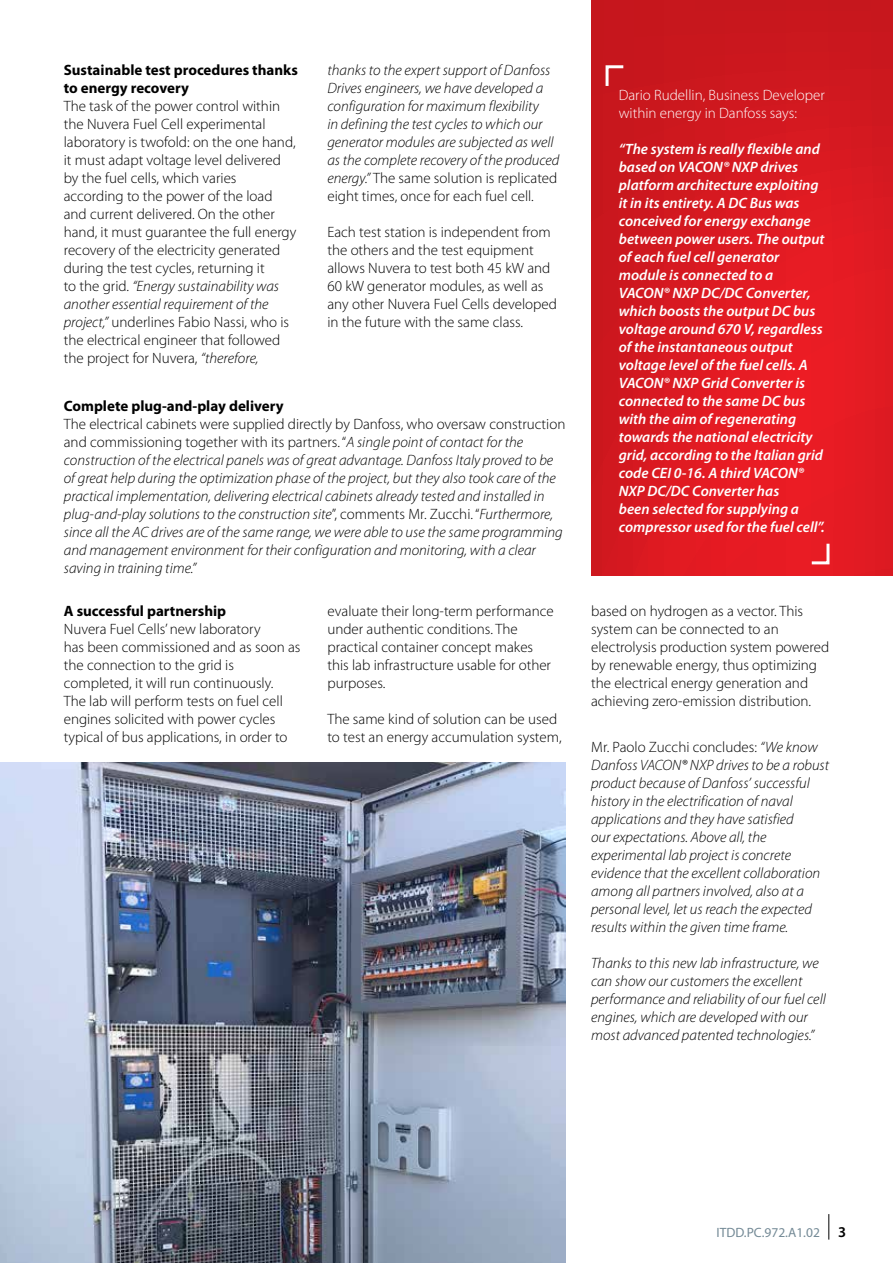
<style>
.page{position:relative;width:893px;height:1263px;background:#fff}
.page>*{position:absolute;margin:0;border:0;box-sizing:border-box;transform-origin:0 0}
.t1{font:italic 300 15px/18px "Myriad Pro";color:#000}
.t2{font:300 15px/18px "Myriad Pro";color:#000}
.t3{font:italic 600 15px/18px "Myriad Pro";color:#fff}
.t4{font:700 15px/18px "Myriad Pro";color:#000}
.t5{font:300 15px/18px "Myriad Pro";color:#fff}
.t6{font:13.5px "Myriad Pro";color:#748a96}
.s1{font-style:italic}
.s2{font-style:normal}
.s3{font-weight:600;font-size:15px;color:#000}
</style>
<div class="page">
<img style="left:0;top:763px;width:566px;height:500px">
<svg style="left:591px;top:0;width:302px;height:575px;background:#d81920"></svg>
<svg style="left:828px;top:1214px;width:1px;height:25px"></svg>
<svg style="left:604px;top:64px;width:22px;height:25px"></svg>
<svg style="left:809px;top:541px;width:22px;height:25px"></svg>
<p class="t4" style="left:64px;top:61px;width:236px">Sustainable test procedures thanks to energy recovery</p>
<p class="t2" style="left:64px;top:97px;width:234px">The task of the power control within the Nuvera Fuel Cell experimental laboratory is twofold: on the one hand, it must adapt voltage level delivered by the fuel cells, which varies according to the power of the load and current delivered. On the other hand, it must guarantee the full energy recovery of the electricity generated during the test cycles, returning it<br>to the grid. <span class="s1">“Energy sustainability was another essential requirement of the project,”</span> underlines Fabio Nassi, who is the electrical engineer that followed the project for Nuvera, <span class="s1">“therefore,</span></p>
<p class="t1" style="left:327px;top:61px;width:234px">thanks to the expert support of Danfoss Drives engineers, we have developed a configuration for maximum flexibility<br>in defining the test cycles to which our generator modules are subjected as well as the complete recovery of the produced energy.” <span class="s2">The same solution is replicated eight times, once for each fuel cell.</span></p>
<p class="t2" style="left:327px;top:223px;width:231px">Each test station is independent from the others and the test equipment allows Nuvera to test both 45 kW and 60 kW generator modules, as well as any other Nuvera Fuel Cells developed in the future with the same class.</p>
<p class="t4" style="left:64px;top:397px;width:221px">Complete plug-and-play delivery</p>
<p class="t1" style="left:64px;top:415px;width:503px"><span class="s2">The electrical cabinets were supplied directly by Danfoss, who oversaw construction and commissioning together with its partners. “</span>A single point of contact for the construction of the electrical panels was of great advantage. Danfoss Italy proved to be of great help during the optimization phase of the project, but they also took care of the practical implementation, delivering electrical cabinets already tested and installed in plug-and-play solutions to the construction site<span class="s2">”, comments Mr. Zucchi. “</span>Furthermore, since all the AC drives are of the same range, we were able to use the same programming and management environment for their configuration and monitoring, with a clear saving in training time.”</p>
<p class="t4" style="left:64px;top:602px;width:164px">A successful partnership</p>
<p class="t2" style="left:64px;top:620px;width:238px">Nuvera Fuel Cells’ new laboratory<br>has been commissioned and as soon as the connection to the grid is completed, it will run continuously.<br>The lab will perform tests on fuel cell engines solicited with power cycles typical of bus applications, in order to</p>
<p class="t2" style="left:327px;top:602px;width:228px">evaluate their long-term performance under authentic conditions. The practical container concept makes this lab infrastructure usable for other purposes.</p>
<p class="t2" style="left:327px;top:710px;width:236px">The same kind of solution can be used to test an energy accumulation system,</p>
<p class="t5" style="left:619px;top:86px;width:208px">Dario Rudellin, Business Developer within energy in Danfoss says:</p>
<p class="t3" style="left:619px;top:140px;width:208px">“The system is really flexible and based on VACON® NXP drives platform architecture exploiting it in its entirety. A DC Bus was conceived for energy exchange between power users. The output of each fuel cell generator module is connected to a<br>VACON® NXP DC/DC Converter, which boosts the output DC bus voltage around 670 V, regardless of the instantaneous output voltage level of the fuel cells. A<br>VACON® NXP Grid Converter is connected to the same DC bus with the aim of regenerating towards the national electricity grid, according to the Italian grid code CEI 0-16. A third VACON®<br>NXP DC/DC Converter has<br>been selected for supplying a compressor used for the fuel cell”.</p>
<p class="t2" style="left:591px;top:602px;width:240px">based on hydrogen as a vector. This system can be connected to an electrolysis production system powered by renewable energy, thus optimizing the electrical energy generation and achieving zero-emission distribution.</p>
<p class="t1" style="left:591px;top:739px;width:240px"><span class="s2">Mr. Paolo Zucchi concludes:</span> “We know Danfoss VACON® NXP drives to be a robust product because of Danfoss’ successful history in the electrification of naval applications and they have satisfied<br>our expectations. Above all, the experimental lab project is concrete evidence that the excellent collaboration among all partners involved, also at a personal level, let us reach the expected results within the given time frame.</p>
<p class="t1" style="left:591px;top:955px;width:236px">Thanks to this new lab infrastructure, we can show our customers the excellent performance and reliability of our fuel cell engines, which are developed with our most advanced patented technologies.”</p>
<p class="t6" style="left:716px;top:1225px;width:131px">ITDD.PC.972.A1.02 <span class="s3">3</span></p>
</div>
